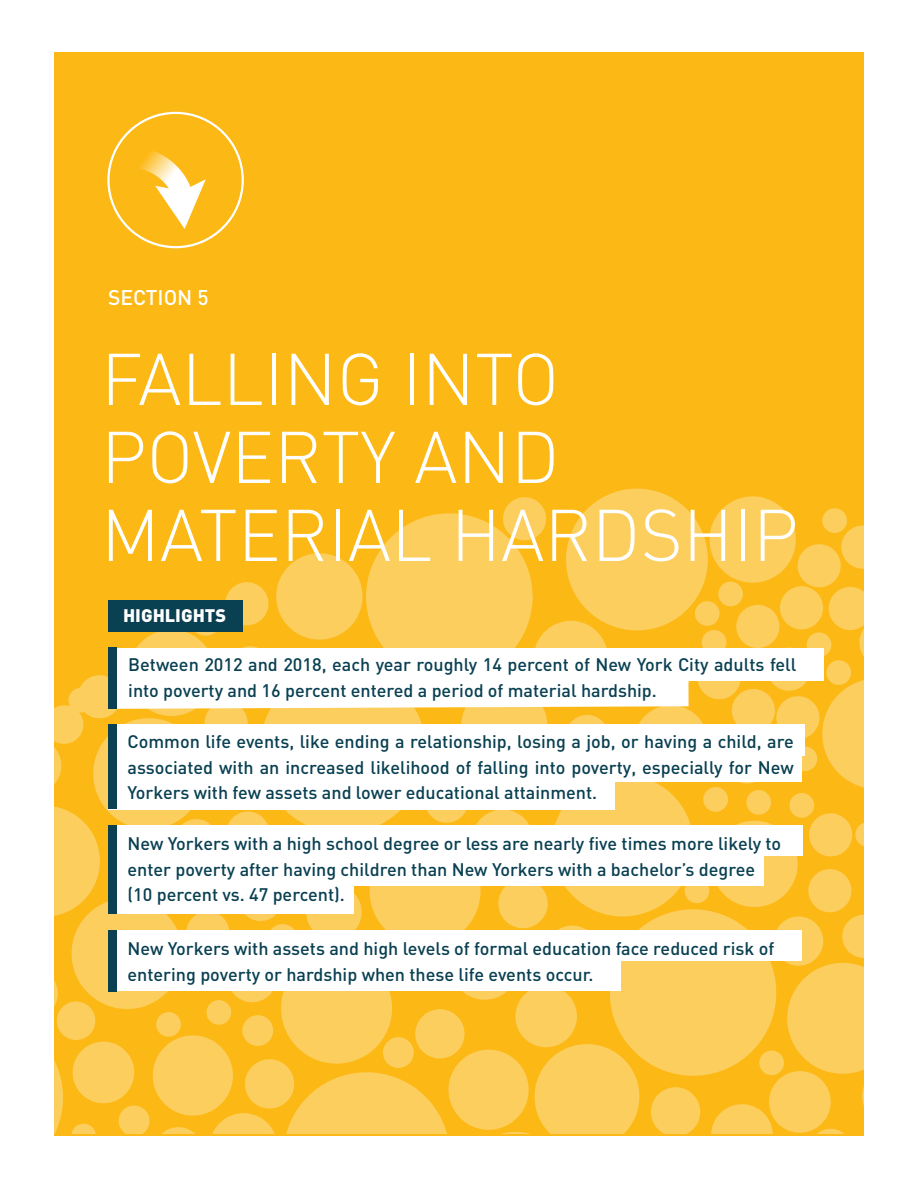
<style>
.page{position:relative;width:918px;height:1188px;background:#fff}
.page>*{position:absolute;margin:0;border:0;box-sizing:border-box;transform-origin:0 0}
.Body{font:300 72px/78px "DIN";color:#fff}
.Body-2{font:500 21px "DIN";color:#fff}
.Body-3{font:500 18px/25.5px "DIN";color:#094052}
.Body-4{font:900 18px "DIN";color:#fff}
</style>
<div class="page">
<div style="left:54px;top:52px;width:810px;height:1084px;background:#fcb814"></div>
<svg style="left:54px;top:488px;width:810px;height:646px"></svg>
<div style="left:108px;top:724px;width:697px;height:32px;background:#fff"></div>
<div style="left:109px;top:825px;width:693px;height:31px;background:#fff"></div>
<div style="left:108px;top:751px;width:693px;height:31px;background:#fff"></div>
<div style="left:117px;top:855px;width:647px;height:31px;background:#fff"></div>
<div style="left:108px;top:778px;width:507px;height:31px;background:#fff"></div>
<div style="left:117px;top:882px;width:237px;height:32px;background:#fff"></div>
<div style="left:108px;top:648px;width:9px;height:61px;background:#094052"></div>
<div style="left:108px;top:724px;width:9px;height:85px;background:#094052"></div>
<div style="left:108px;top:825px;width:9px;height:89px;background:#094052"></div>
<svg style="left:107px;top:144px;width:99px;height:85px"></svg>
<div style="left:109px;top:930px;width:692px;height:31px;background:#fff"></div>
<div style="left:117px;top:960px;width:504px;height:31px;background:#fff"></div>
<div style="left:108px;top:930px;width:9px;height:61px;background:#094052"></div>
<p class="Body-2" style="left:108px;top:284px;width:102px">SECTION 5</p>
<p class="Body" style="left:101px;top:339px;width:460px">FALLING INTO</p>
<p class="Body" style="left:101px;top:417px;width:699px">POVERTY AND<br>MATERIAL HARDSHIP</p>
<p class="Body-4" style="left:123px;top:604px;width:105px">HIGHLIGHTS</p>
<p class="Body-3" style="left:128px;top:651px;width:670px">Between 2012 and 2018, each year roughly 14 percent of New York City adults fell into poverty and 16 percent entered a period of material hardship.</p>
<p class="Body-3" style="left:128px;top:729px;width:668px;text-align:justify">Common life events, like ending a relationship, losing a job, or having a child, are associated with an increased likelihood of falling into poverty, especially for New Yorkers with few assets and lower educational attainment.</p>
<p class="Body-3" style="left:128px;top:830px;width:655px">New Yorkers with a high school degree or less are nearly five times more likely to enter poverty after having children than New Yorkers with a bachelor’s degree (10 percent vs. 47 percent).</p>
<p class="Body-3" style="left:128px;top:935px;width:648px">New Yorkers with assets and high levels of formal education face reduced risk of entering poverty or hardship when these life events occur.</p>
</div>
